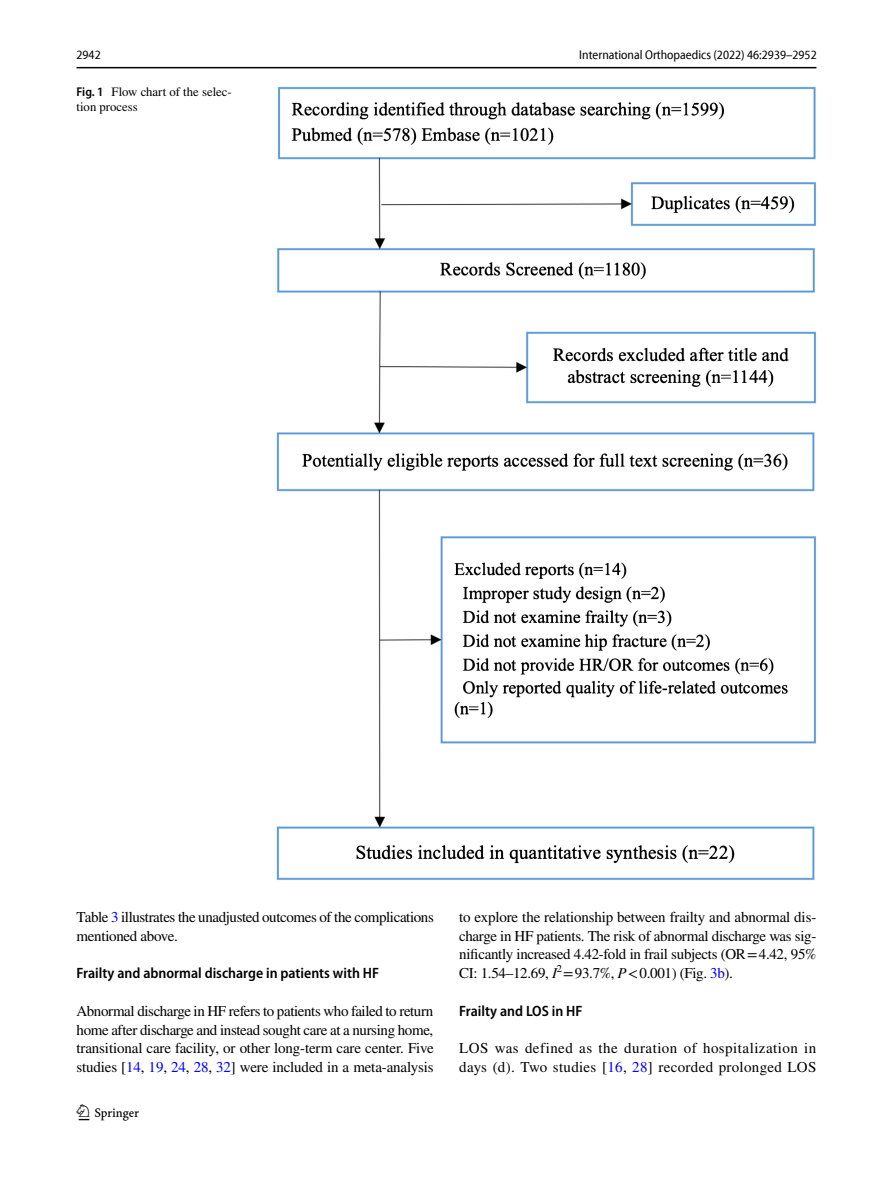
<style>
.page{position:relative;width:893px;height:1187px;background:#fff}
.page>*{position:absolute;margin:0;border:0;box-sizing:border-box;transform-origin:0 0}
.t1{font:22.5px "Springnew Regular 2";color:#000}
.t2{font:15px/18.8px "STIX";letter-spacing:-.02em;color:#000;text-align:justify}
.t3{font:15px/18.8px "STIX";letter-spacing:.03em;color:#000}
.t4{font:600 semi-condensed 15px "Myriad Pro";color:#000}
.t5{font:semi-condensed 12.75px "Myriad Pro Unic";color:#000}
.t6{font:12.75px/15px "STIX";color:#000}
.s1{font-family:"Myriad Pro";font-weight:600;font-stretch:semi-condensed}
.s2{color:#00f}
.s3{font-style:italic}
</style>
<div class="page">
<hr style="left:77px;top:67px;width:739px;height:1px;background:#000">
<img style="left:276px;top:87px;width:540px;height:793px">
<p class="t5" style="left:77px;top:50px;width:26px">2942</p>
<p class="t5" style="left:579px;top:50px;width:239px">International Orthopaedics (2022) 46:2939–2952</p>
<p class="t6" style="left:77px;top:85px;width:157px"><span class="s1">Fig. 1</span> Flow chart of the selec&shy;tion process</p>
<p class="t2" style="left:77px;top:908px;width:359px">Table <span class="s2">3</span> illustrates the unadjusted outcomes of the complications mentioned above.</p>
<p class="t4" style="left:77px;top:964px;width:304px">Frailty and abnormal discharge in patients with HF</p>
<p class="t2" style="left:77px;top:1002px;width:359px">Abnormal discharge in HF refers to patients who failed to return home after discharge and instead sought care at a nursing home, transitional care facility, or other long-term care center. Five studies [<span class="s2">14</span>, <span class="s2">19</span>, <span class="s2">24</span>, <span class="s2">28</span>, <span class="s2">32</span>] were included in a meta-analysis</p>
<h1 class="t1" style="left:79px;top:1104px;width:62px">1 3</h1>
<p class="t2" style="left:459px;top:908px;width:359px">to explore the relationship between frailty and abnormal dis&shy;charge in HF patients. The risk of abnormal discharge was sig&shy;nificantly increased 4.42-fold in frail subjects (OR=4.42, 95% CI: 1.54–12.69, <span class="s3">I</span><sup>2</sup>=93.7%, <span class="s3">P</span>&lt;0.001) (Fig. <span class="s2">3b</span>).</p>
<p class="t4" style="left:459px;top:1002px;width:125px">Frailty and LOS in HF</p>
<p class="t3" style="left:459px;top:1039px;width:359px">LOS was defined as the duration of hospitalization in days (d). Two studies [<span class="s2">16</span>, <span class="s2">28</span>] recorded prolonged LOS</p>
</div>
